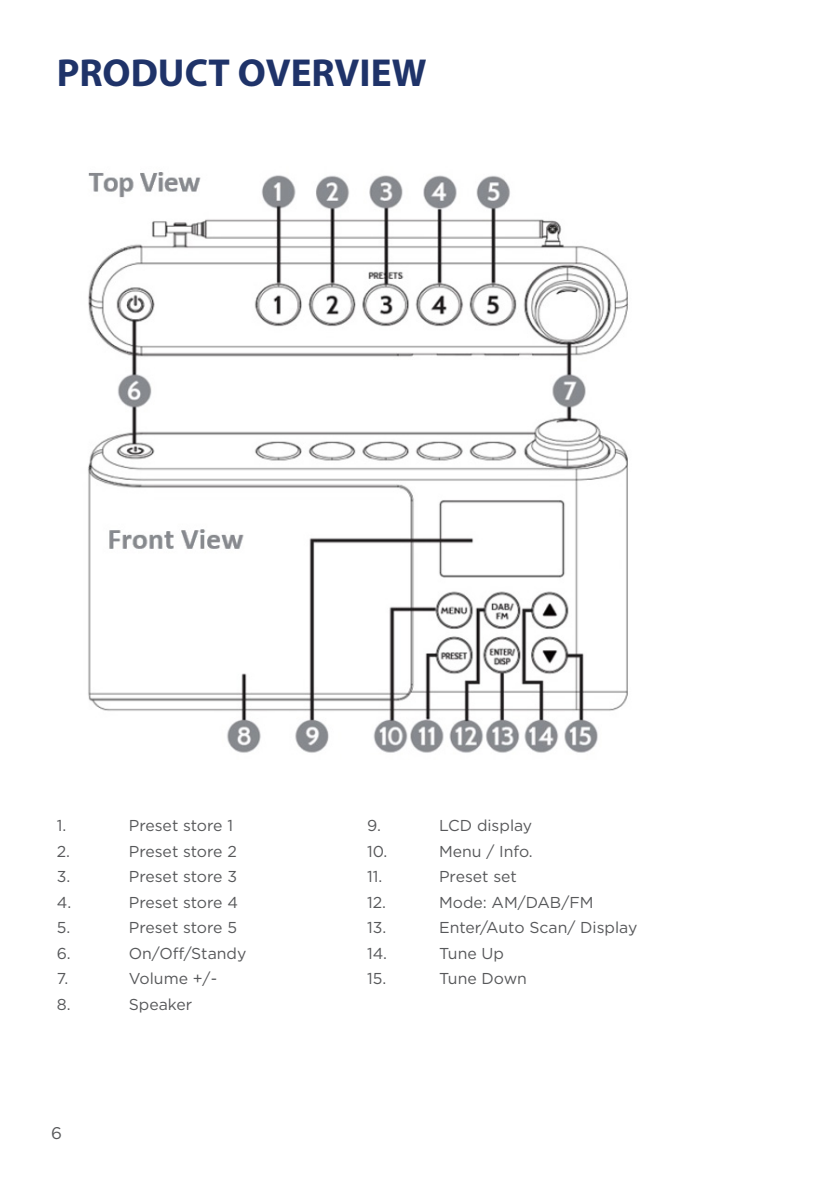
<style>
.page{position:relative;width:840px;height:1191px;background:#fff}
.page>*{position:absolute;margin:0;border:0;box-sizing:border-box;transform-origin:0 0}
.t1{font:700 39.2px "Myriad Pro";color:#1f3369}
.t2{font:16.8px "Gotham";color:#57585a}
.t3{font:15.8px "Gotham";color:#57585a}
</style>
<div class="page">
<img style="left:88px;top:172px;width:540px;height:581px">
<p class="t1" style="left:57px;top:47px;width:371px">PRODUCT OVERVIEW</p>
<p class="t3" style="left:57px;top:815px;width:11px">1.</p>
<p class="t3" style="left:129px;top:815px;width:106px">Preset store 1</p>
<p class="t3" style="left:57px;top:841px;width:15px">2.</p>
<p class="t3" style="left:129px;top:841px;width:109px">Preset store 2</p>
<p class="t3" style="left:57px;top:866px;width:15px">3.</p>
<p class="t3" style="left:129px;top:866px;width:110px">Preset store 3</p>
<p class="t3" style="left:57px;top:892px;width:16px">4.</p>
<p class="t3" style="left:129px;top:892px;width:110px">Preset store 4</p>
<p class="t3" style="left:57px;top:917px;width:15px">5.</p>
<p class="t3" style="left:129px;top:917px;width:110px">Preset store 5</p>
<p class="t3" style="left:57px;top:943px;width:16px">6.</p>
<p class="t3" style="left:129px;top:943px;width:119px">On/Off/Standy</p>
<p class="t3" style="left:57px;top:968px;width:13px">7.</p>
<p class="t3" style="left:129px;top:968px;width:90px">Volume +/-</p>
<p class="t3" style="left:57px;top:993px;width:15px">8.</p>
<p class="t3" style="left:129px;top:993px;width:65px">Speaker</p>
<p class="t2" style="left:51px;top:1121px;width:12px">6</p>
<p class="t3" style="left:367px;top:815px;width:15px">9.</p>
<p class="t3" style="left:439px;top:815px;width:95px">LCD display</p>
<p class="t3" style="left:367px;top:841px;width:22px">10.</p>
<p class="t3" style="left:439px;top:841px;width:95px">Menu / Info.</p>
<p class="t3" style="left:367px;top:866px;width:17px">11.</p>
<p class="t3" style="left:439px;top:866px;width:79px">Preset set</p>
<p class="t3" style="left:367px;top:892px;width:20px">12.</p>
<p class="t3" style="left:439px;top:892px;width:156px">Mode: AM/DAB/FM</p>
<p class="t3" style="left:367px;top:917px;width:21px">13.</p>
<p class="t3" style="left:439px;top:917px;width:200px">Enter/Auto Scan/ Display</p>
<p class="t3" style="left:367px;top:943px;width:22px">14.</p>
<p class="t3" style="left:439px;top:943px;width:66px">Tune Up</p>
<p class="t3" style="left:367px;top:968px;width:21px">15.</p>
<p class="t3" style="left:439px;top:968px;width:89px">Tune Down</p>
</div>
